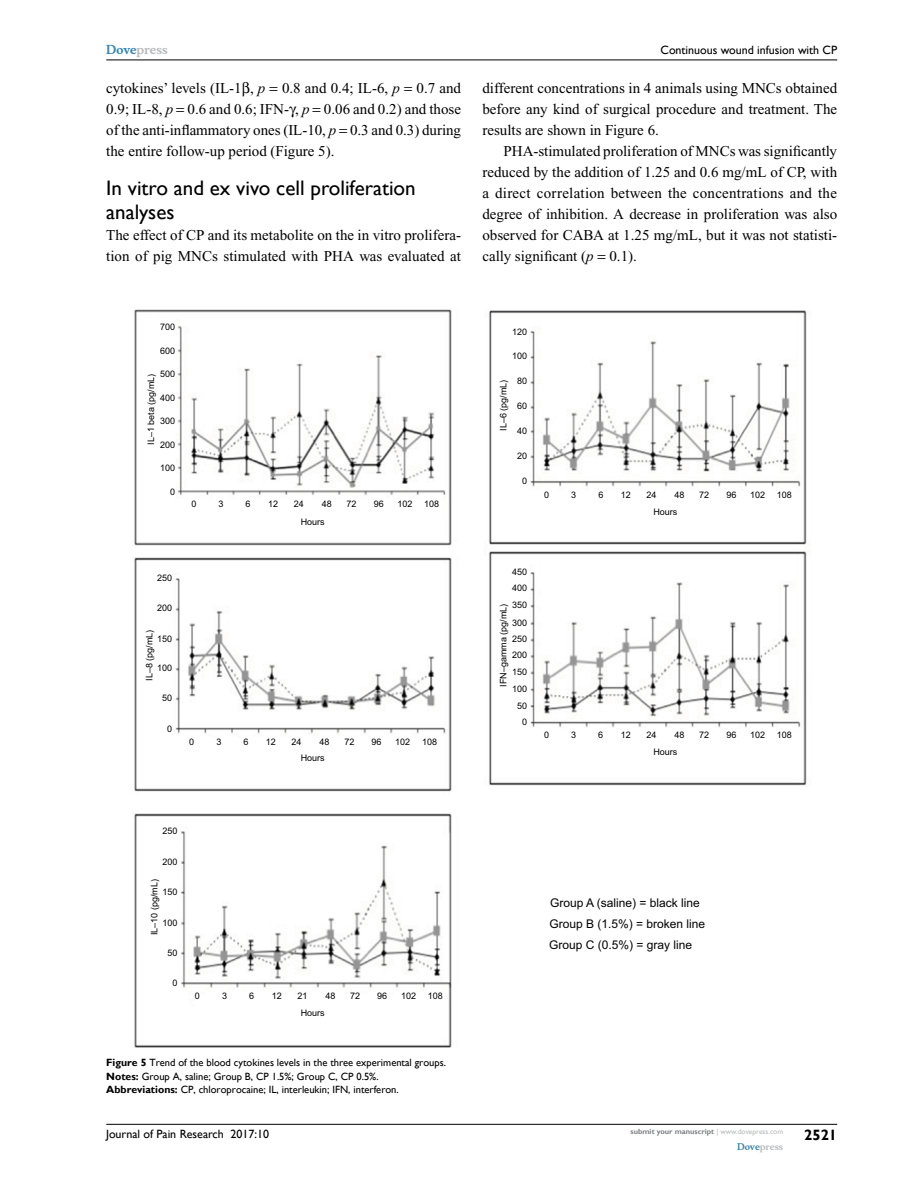
<style>
.page{position:relative;width:918px;height:1188px;background:#fff}
.page>*{position:absolute;margin:0;border:0;box-sizing:border-box;transform-origin:0 0}
.t1{font:21px/24px "Gill Sans";color:#000}
.t2{font:15px/21px "Times New Roman";color:#000;text-align:justify}
.t3{font:700 15px "Gill Sans";color:#000}
.t4{font:12px/21px "Arial";color:#000}
.t5{font:12px "Gill Sans";color:#000}
.t6{font:700 12px "Musee";color:#b8babc}
.t7{font:10.5px/13.5px "Gill Sans";color:#000}
.t8{font:9px/17.9px "Arial";color:#000}
.t9{font:700 9px "Musee";color:#b8babc}
.t10{font:700 7.5px "Gill Sans";color:#808285}
.s1{color:#3785ad}
.s2{font-style:italic}
.s3{font-weight:700}
.s4{font-weight:400;color:#b8babc}
</style>
<div class="page">
<hr style="left:106px;top:1124px;width:731px;height:1px;background:#000">
<hr style="left:106px;top:60px;width:731px;height:1px;background:#000">
<img style="left:134px;top:309px;width:673px;height:738px">
<p class="t6" style="left:106px;top:43px;width:63px"><span class="s1">Dove</span>press</p>
<p class="t2" style="left:106px;top:77px;width:356px">cytokines’ levels (IL-1 , <span class="s2">p</span> 0.8 and 0.4; IL-6, <span class="s2">p</span> 0.7 and 0.9; IL-8, <span class="s2">p</span> 0.6 and 0.6; IFN- , <span class="s2">p</span> 0.06 and 0.2) and those of the anti-inflammatory ones (IL-10, <span class="s2">p</span> 0.3 and 0.3) during the entire follow-up period (Figure 5).</p>
<h1 class="t1" style="left:106px;top:176px;width:311px">In vitro and ex vivo cell proliferation analyses</h1>
<p class="t2" style="left:106px;top:224px;width:356px">The effect of CP and its metabolite on the in vitro prolifera&shy;tion of pig MNCs stimulated with PHA was evaluated at</p>
<p class="t5" style="left:661px;top:43px;width:178px">Continuous wound infusion with CP</p>
<p class="t2" style="left:482px;top:77px;width:356px">different concentrations in 4 animals using MNCs obtained before any kind of surgical procedure and treatment. The results are shown in Figure 6.</p>
<p class="t2" style="left:482px;top:140px;width:356px;text-indent:21px">PHA-stimulated proliferation of MNCs was significantly reduced by the addition of 1.25 and 0.6 mg/mL of CP, with a direct correlation between the concentrations and the degree of inhibition. A decrease in proliferation was also observed for CABA at 1.25 mg/mL, but it was not statisti&shy;cally significant (<span class="s2">p</span> 0.1).</p>
<p class="t8" style="left:160px;top:318px;width:17px">700</p>
<p class="t8" style="left:160px;top:341px;width:17px">600</p>
<p class="t8" style="left:160px;top:365px;width:17px">500</p>
<p class="t8" style="left:142px;top:445px;width:73px;rotate:-90deg">IL–1 beta (pg/mL)</p>
<p class="t8" style="left:160px;top:389px;width:17px">400</p>
<p class="t8" style="left:160px;top:412px;width:17px">300</p>
<p class="t8" style="left:160px;top:436px;width:17px">200</p>
<p class="t8" style="left:160px;top:459px;width:17px">100</p>
<p class="t8" style="left:170px;top:483px;width:7px">0</p>
<p class="t8" style="left:191px;top:495px;width:7px">0</p>
<p class="t8" style="left:218px;top:495px;width:7px">3</p>
<p class="t8" style="left:246px;top:495px;width:7px">6</p>
<p class="t8" style="left:268px;top:495px;width:12px">12</p>
<p class="t8" style="left:301px;top:495px;width:26px;text-indent:-7px">24<br>Hours</p>
<p class="t8" style="left:322px;top:495px;width:12px">48</p>
<p class="t8" style="left:347px;top:495px;width:12px">72</p>
<p class="t8" style="left:374px;top:495px;width:12px">96</p>
<p class="t8" style="left:397px;top:495px;width:17px">102</p>
<p class="t8" style="left:424px;top:495px;width:17px">108</p>
<p class="t8" style="left:157px;top:569px;width:17px">250</p>
<p class="t8" style="left:157px;top:599px;width:17px">200</p>
<p class="t8" style="left:140px;top:681px;width:53px;rotate:-90deg">IL–8 (pg/mL)</p>
<p class="t8" style="left:157px;top:630px;width:17px">150</p>
<p class="t8" style="left:157px;top:659px;width:17px">100</p>
<p class="t8" style="left:162px;top:689px;width:12px">50</p>
<p class="t8" style="left:167px;top:720px;width:7px">0</p>
<p class="t8" style="left:189px;top:733px;width:7px">0</p>
<p class="t8" style="left:216px;top:733px;width:7px">3</p>
<p class="t8" style="left:243px;top:733px;width:7px">6</p>
<p class="t8" style="left:266px;top:733px;width:12px">12</p>
<p class="t8" style="left:292px;top:733px;width:12px">24</p>
<p class="t8" style="left:320px;top:733px;width:12px">48</p>
<p class="t8" style="left:344px;top:733px;width:12px">72</p>
<p class="t8" style="left:372px;top:733px;width:12px">96</p>
<p class="t8" style="left:395px;top:733px;width:17px">102</p>
<p class="t8" style="left:422px;top:733px;width:17px">108</p>
<p class="t8" style="left:301px;top:749px;width:26px">Hours</p>
<p class="t8" style="left:512px;top:322px;width:17px">120</p>
<p class="t8" style="left:512px;top:347px;width:17px">100</p>
<p class="t8" style="left:494px;top:431px;width:53px;rotate:-90deg">IL–6 (pg/mL)</p>
<p class="t8" style="left:517px;top:372px;width:12px">80</p>
<p class="t8" style="left:517px;top:397px;width:12px">60</p>
<p class="t8" style="left:517px;top:422px;width:12px">40</p>
<p class="t8" style="left:517px;top:447px;width:12px">20</p>
<p class="t8" style="left:522px;top:472px;width:7px">0</p>
<p class="t8" style="left:544px;top:486px;width:7px">0</p>
<p class="t8" style="left:571px;top:486px;width:7px">3</p>
<p class="t8" style="left:598px;top:486px;width:7px">6</p>
<p class="t8" style="left:621px;top:486px;width:12px">12</p>
<p class="t8" style="left:653px;top:486px;width:26px;line-height:17.1px;text-indent:-7px">24<br>Hours</p>
<p class="t8" style="left:674px;top:486px;width:12px">48</p>
<p class="t8" style="left:699px;top:486px;width:12px">72</p>
<p class="t8" style="left:726px;top:486px;width:12px">96</p>
<p class="t8" style="left:750px;top:486px;width:17px">102</p>
<p class="t8" style="left:777px;top:486px;width:17px">108</p>
<p class="t8" style="left:512px;top:563px;width:17px">450</p>
<p class="t8" style="left:512px;top:579px;width:17px">400</p>
<p class="t8" style="left:512px;top:596px;width:17px">350</p>
<p class="t8" style="left:494px;top:687px;width:85px;rotate:-90deg">IFN–gamma (pg/mL)</p>
<p class="t8" style="left:512px;top:614px;width:17px">300</p>
<p class="t8" style="left:512px;top:630px;width:17px">250</p>
<p class="t8" style="left:512px;top:646px;width:17px">200</p>
<p class="t8" style="left:512px;top:663px;width:17px">150</p>
<p class="t8" style="left:512px;top:680px;width:17px">100</p>
<p class="t8" style="left:517px;top:697px;width:12px">50</p>
<p class="t8" style="left:522px;top:713px;width:7px">0</p>
<p class="t8" style="left:544px;top:726px;width:7px">0</p>
<p class="t8" style="left:571px;top:726px;width:7px">3</p>
<p class="t8" style="left:598px;top:726px;width:7px">6</p>
<p class="t8" style="left:621px;top:726px;width:12px">12</p>
<p class="t8" style="left:646px;top:726px;width:12px">24</p>
<p class="t8" style="left:674px;top:726px;width:12px">48</p>
<p class="t8" style="left:699px;top:726px;width:12px">72</p>
<p class="t8" style="left:726px;top:726px;width:12px">96</p>
<p class="t8" style="left:750px;top:726px;width:17px">102</p>
<p class="t8" style="left:777px;top:726px;width:17px">108</p>
<p class="t8" style="left:653px;top:743px;width:26px">Hours</p>
<p class="t8" style="left:162px;top:822px;width:17px">250</p>
<p class="t8" style="left:162px;top:853px;width:17px">200</p>
<p class="t8" style="left:145px;top:935px;width:58px;rotate:-90deg">IL–10 (pg/mL)</p>
<p class="t8" style="left:162px;top:883px;width:17px">150</p>
<p class="t8" style="left:162px;top:914px;width:17px">100</p>
<p class="t8" style="left:167px;top:944px;width:12px">50</p>
<p class="t8" style="left:172px;top:974px;width:7px">0</p>
<p class="t8" style="left:195px;top:987px;width:7px">0</p>
<p class="t8" style="left:222px;top:987px;width:7px">3</p>
<p class="t8" style="left:249px;top:987px;width:7px">6</p>
<p class="t8" style="left:272px;top:987px;width:12px">12</p>
<p class="t8" style="left:297px;top:987px;width:12px">21</p>
<p class="t8" style="left:325px;top:987px;width:12px">48</p>
<p class="t8" style="left:350px;top:987px;width:12px">72</p>
<p class="t8" style="left:377px;top:987px;width:12px">96</p>
<p class="t8" style="left:401px;top:987px;width:17px">102</p>
<p class="t8" style="left:428px;top:987px;width:17px">108</p>
<p class="t8" style="left:301px;top:1004px;width:26px">Hours</p>
<p class="t7" style="left:106px;top:1056px;width:341px"><span class="s3">Figure 5</span> Trend of the blood cytokines levels in the three experimental groups.<br><span class="s3">Notes:</span> Group A, saline; Group B, CP 1.5%; Group C, CP 0.5%.<br><span class="s3">Abbreviations:</span> CP, chloroprocaine; IL, interleukin; IFN, interferon.</p>
<p class="t4" style="left:549px;top:892px;width:158px">Group A (saline) = black line<br>Group B (1.5%) = broken line<br>Group C (0.5%) = gray line</p>
<p class="t5" style="left:106px;top:1127px;width:164px">Journal of Pain Research 2017:10</p>
<p class="t10" style="left:631px;top:1127px;width:154px">submit your manuscript <span class="s4">| www.dovepress.com</span></p>
<p class="t9" style="left:737px;top:1141px;width:48px"><span class="s1">Dove</span>press</p>
<p class="t3" style="left:804px;top:1126px;width:35px">2521</p>
</div>
